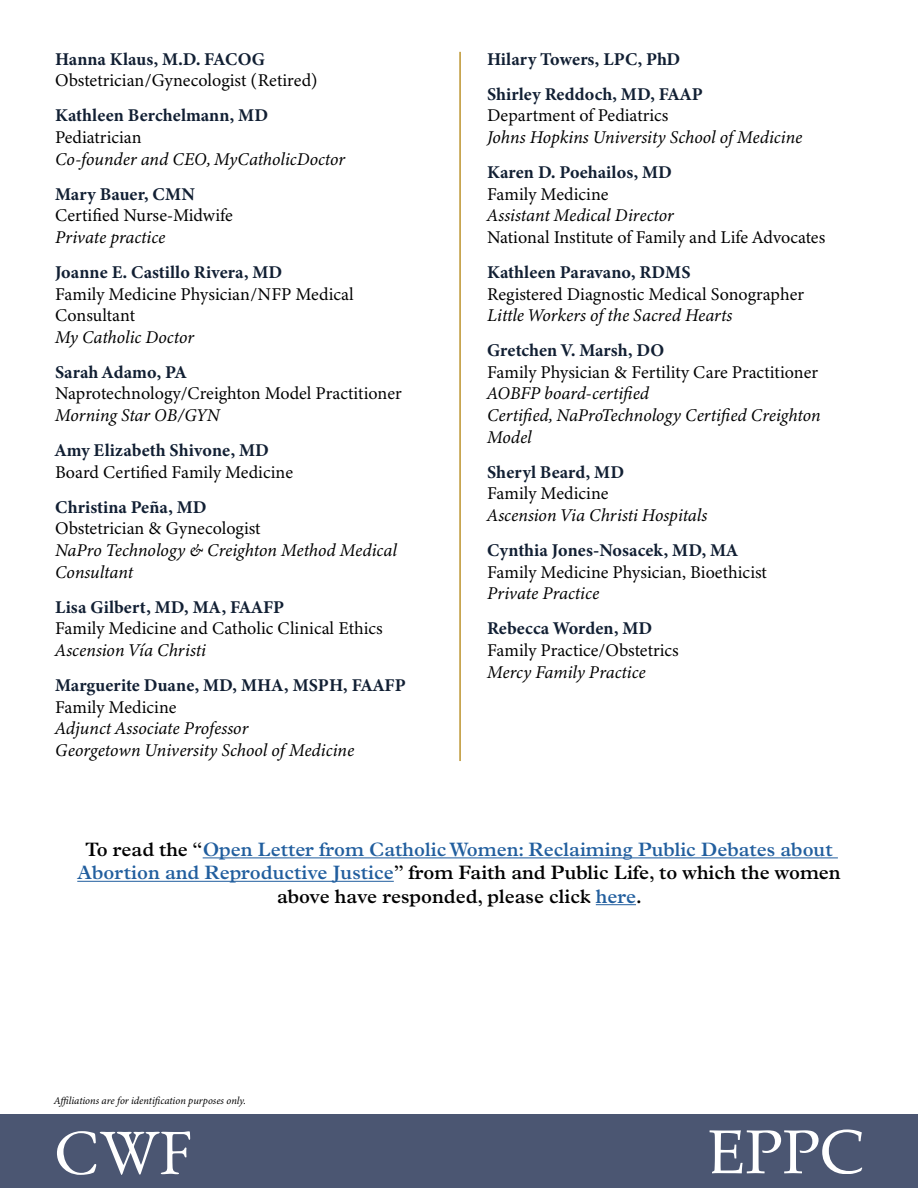
<style>
.page{position:relative;width:918px;height:1188px;background:#fff}
.page>*{position:absolute;margin:0;border:0;box-sizing:border-box;transform-origin:0 0}
.t1{font:64.5px "EB Garamond";color:#fff}
.t2{font:61.95px "Palatino Linotype";color:#fff}
.t3{font:600 19.5px/23.4px "Plantin MT Pro";color:#215e9e;text-align:center}
.t4{font:18px/21.6px "Minion 3";color:#000}
.t5{font:italic 18px/21.6px "Minion 3";color:#000}
.t6{font:700 18px/35.1px "Minion 3";color:#111f33}
.t7{font:italic 10.5px "Minion 3";color:#000}
.s1{color:#000}
</style>
<div class="page">
<hr style="left:459px;top:52px;width:2px;height:709px;background:#bc932d">
<hr style="left:203px;top:857px;width:635px;height:1px;background:#215e9e">
<hr style="left:77px;top:881px;width:317px;height:1px;background:#215e9e">
<hr style="left:596px;top:904px;width:40px;height:1px;background:#215e9e">
<div style="left:0;top:1115px;width:918px;height:73px;background:#4b5672"></div>
<p class="t6" style="left:55px;top:41px;width:212px">Hanna Klaus, M.D. FACOG</p>
<p class="t4" style="left:55px;top:70px;width:264px">Obstetrician/Gynecologist (Retired)</p>
<p class="t6" style="left:55px;top:98px;width:214px">Kathleen Berchelmann, MD</p>
<p class="t4" style="left:55px;top:126px;width:88px">Pediatrician</p>
<p class="t5" style="left:55px;top:148px;width:292px">Co-founder and CEO, MyCatholicDoctor</p>
<p class="t6" style="left:55px;top:176px;width:141px">Mary Bauer, CMN</p>
<p class="t4" style="left:55px;top:205px;width:179px">Certified Nurse-Midwife</p>
<p class="t5" style="left:55px;top:226px;width:112px">Private practice</p>
<p class="t6" style="left:55px;top:254px;width:229px">Joanne E. Castillo Rivera, MD</p>
<p class="t4" style="left:55px;top:283px;width:300px">Family Medicine Physician/NFP Medical<br>Consultant</p>
<p class="t5" style="left:55px;top:326px;width:140px">My Catholic Doctor</p>
<p class="t6" style="left:55px;top:354px;width:133px">Sarah Adamo, PA</p>
<p class="t4" style="left:55px;top:383px;width:348px">Naprotechnology/Creighton Model Practitioner</p>
<p class="t5" style="left:55px;top:404px;width:166px">Morning Star OB/GYN</p>
<p class="t6" style="left:55px;top:433px;width:215px">Amy Elizabeth Shivone, MD</p>
<p class="t4" style="left:55px;top:461px;width:240px">Board Certified Family Medicine</p>
<p class="t6" style="left:55px;top:489px;width:153px">Christina Peña, MD</p>
<p class="t4" style="left:55px;top:518px;width:207px">Obstetrician &amp; Gynecologist</p>
<p class="t5" style="left:55px;top:539px;width:343px">NaPro Technology &amp; Creighton Method Medical<br>Consultant</p>
<p class="t6" style="left:55px;top:589px;width:231px">Lisa Gilbert, MD, MA, FAAFP</p>
<p class="t4" style="left:55px;top:618px;width:329px">Family Medicine and Catholic Clinical Ethics</p>
<p class="t5" style="left:55px;top:639px;width:152px">Ascension Vía Christi</p>
<p class="t6" style="left:55px;top:667px;width:352px">Marguerite Duane, MD, MHA, MSPH, FAAFP</p>
<p class="t4" style="left:55px;top:696px;width:123px">Family Medicine</p>
<p class="t5" style="left:55px;top:718px;width:301px">Adjunct Associate Professor<br>Georgetown University School of Medicine</p>
<p class="t6" style="left:487px;top:41px;width:217px">Hilary Towers, LPC, PhD<br>Shirley Reddoch, MD, FAAP</p>
<p class="t4" style="left:487px;top:105px;width:183px">Department of Pediatrics</p>
<p class="t5" style="left:487px;top:126px;width:317px">Johns Hopkins University School of Medicine</p>
<p class="t6" style="left:487px;top:154px;width:186px">Karen D. Poehailos, MD</p>
<p class="t4" style="left:487px;top:183px;width:123px">Family Medicine</p>
<p class="t5" style="left:487px;top:205px;width:188px">Assistant Medical Director</p>
<p class="t4" style="left:487px;top:226px;width:340px">National Institute of Family and Life Advocates</p>
<p class="t6" style="left:487px;top:254px;width:205px">Kathleen Paravano, RDMS</p>
<p class="t4" style="left:487px;top:283px;width:318px">Registered Diagnostic Medical Sonographer</p>
<p class="t5" style="left:487px;top:304px;width:247px">Little Workers of the Sacred Hearts</p>
<p class="t6" style="left:487px;top:333px;width:179px">Gretchen V. Marsh, DO</p>
<p class="t4" style="left:487px;top:361px;width:332px">Family Physician &amp; Fertility Care Practitioner</p>
<p class="t5" style="left:487px;top:383px;width:335px">AOBFP board-certified<br>Certified, NaProTechnology Certified Creighton<br>Model</p>
<p class="t6" style="left:487px;top:454px;width:138px">Sheryl Beard, MD</p>
<p class="t4" style="left:487px;top:483px;width:123px">Family Medicine</p>
<p class="t5" style="left:487px;top:504px;width:222px">Ascension Via Christi Hospitals</p>
<p class="t6" style="left:487px;top:532px;width:252px">Cynthia Jones-Nosacek, MD, MA</p>
<p class="t4" style="left:487px;top:561px;width:281px">Family Medicine Physician, Bioethicist</p>
<p class="t5" style="left:487px;top:583px;width:114px">Private Practice</p>
<p class="t6" style="left:487px;top:611px;width:167px">Rebecca Worden, MD</p>
<p class="t4" style="left:487px;top:639px;width:193px">Family Practice/Obstetrics</p>
<p class="t5" style="left:487px;top:661px;width:160px">Mercy Family Practice</p>
<p class="t3" style="left:77px;top:838px;width:765px"><span class="s1">To read the “</span>Open Letter from Catholic Women: Reclaiming Public Debates about<br>Abortion and Reproductive Justice<span class="s1">” from Faith and Public Life, to which the women above have responded, please click</span> here<span class="s1">.</span></p>
<p class="t7" style="left:54px;top:1093px;width:193px">Affiliations are for identification purposes only.</p>
<h1 class="t1" style="left:54px;top:1110px;width:139px">CWF</h1>
<h2 class="t2" style="left:707px;top:1108px;width:158px">EPPC</h2>
</div>
